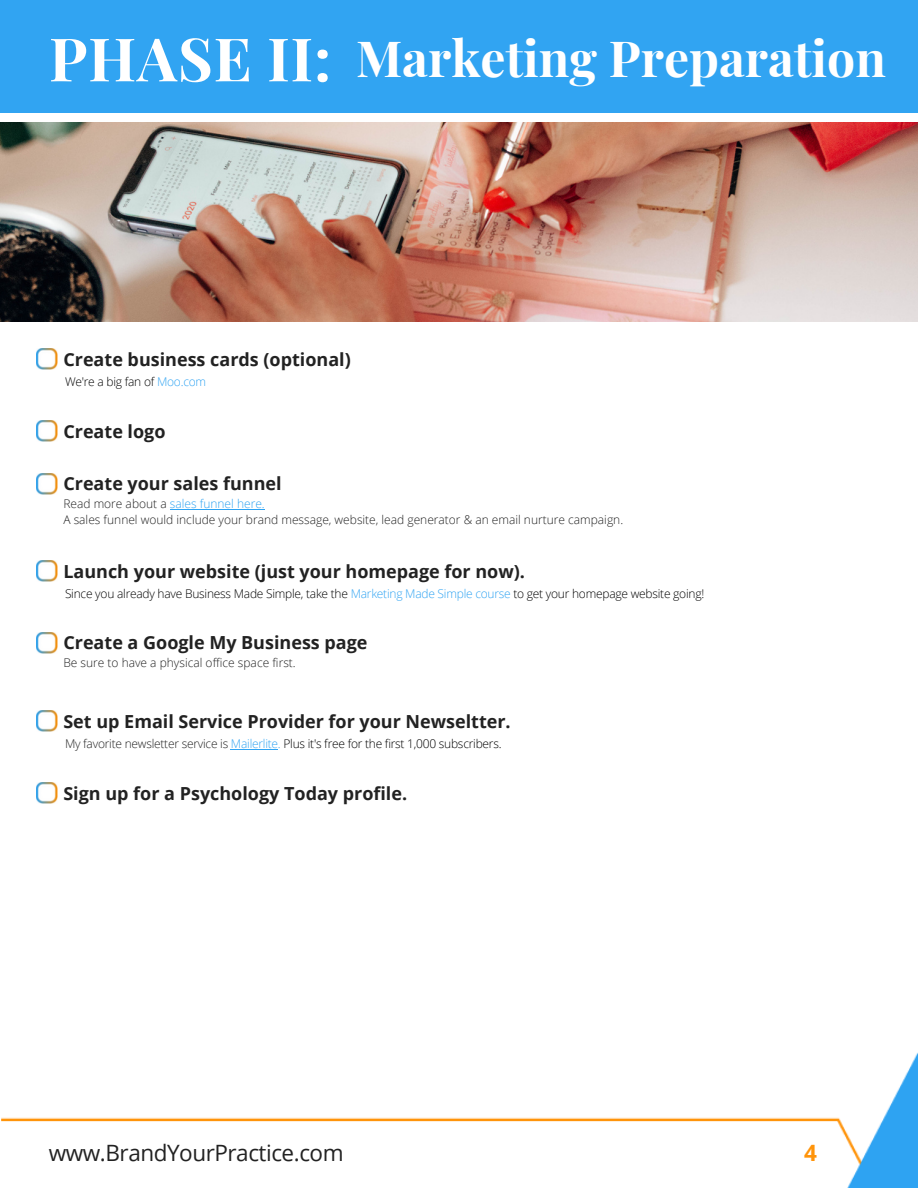
<style>
.page{position:relative;width:918px;height:1188px;background:#fff}
.page>*{position:absolute;margin:0;border:0;box-sizing:border-box;transform-origin:0 0}
.t1{font:700 60px "Playfair Display";letter-spacing:.015em;color:#fff}
.t2{font:700 49.95px "Playfair Display";color:#fff}
.t3{font:22.5px "Open Sans";letter-spacing:-.02em;color:#222}
.t4{font:700 22.5px "Open Sans";color:#ff940a}
.t5{font:700 18px "Open Sans";color:#222}
.t6{font:300 12px "Open Sans";letter-spacing:-.02em;color:#000}
.t7{font:300 12px "Open Sans";color:#222}
.t8{font:300 12px "Open Sans";color:#2ea3f2}
.s1{color:#31a4f2}
.s2{color:#222}
</style>
<div class="page">
<img style="left:0;top:122px;width:918px;height:199px">
<img style="left:1px;top:1052px;width:917px;height:136px">
<div style="left:0;top:0;width:918px;height:112px;background:#31a4f2"></div>
<img style="left:37px;top:348px;width:21px;height:22px">
<img style="left:37px;top:420px;width:21px;height:22px">
<img style="left:37px;top:473px;width:21px;height:21px">
<hr style="left:170px;top:509px;width:95px;height:1px;background:#2ea3f2">
<img style="left:37px;top:560px;width:21px;height:22px">
<img style="left:37px;top:632px;width:21px;height:22px">
<img style="left:37px;top:710px;width:21px;height:22px">
<hr style="left:231px;top:749px;width:47px;height:1px;background:#31a4f2">
<img style="left:37px;top:782px;width:21px;height:22px">
<p class="t1" style="left:49px;top:17px;width:284px">PHASE II:</p>
<p class="t2" style="left:356px;top:23px;width:532px">Marketing Preparation</p>
<p class="t5" style="left:63px;top:346px;width:289px">Create business cards (optional)</p>
<p class="t6" style="left:65px;top:373px;width:143px">We're a big fan of <span class="s1">Moo.com</span></p>
<p class="t5" style="left:63px;top:418px;width:104px">Create logo</p>
<p class="t5" style="left:63px;top:471px;width:220px">Create your sales funnel</p>
<p class="t8" style="left:63px;top:495px;width:203px"><span class="s2">Read more about a</span> sales funnel here.</p>
<p class="t7" style="left:63px;top:511px;width:561px">A sales funnel would include your brand message, website, lead generator &amp; an email nurture campaign.</p>
<p class="t5" style="left:63px;top:558px;width:463px">Launch your website (just your homepage for now).</p>
<p class="t6" style="left:65px;top:585px;width:641px">Since you already have Business Made Simple, take the <span class="s1">Marketing Made Simple course</span> to get your homepage website going!</p>
<p class="t5" style="left:63px;top:630px;width:306px">Create a Google My Business page</p>
<p class="t7" style="left:63px;top:655px;width:234px">Be sure to have a physical office space first.</p>
<p class="t5" style="left:63px;top:708px;width:449px">Set up Email Service Provider for your Newseltter.</p>
<p class="t6" style="left:65px;top:735px;width:438px"><span class="s2">My favorite newsletter service is</span> <span class="s1">Mailerlite.</span> Plus it's free for the first 1,000 subscribers.</p>
<p class="t5" style="left:63px;top:780px;width:345px">Sign up for a Psychology Today profile.</p>
<p class="t3" style="left:49px;top:1137px;width:296px">www.BrandYourPractice.com</p>
<p class="t4" style="left:804px;top:1137px;width:14px">4</p>
</div>
